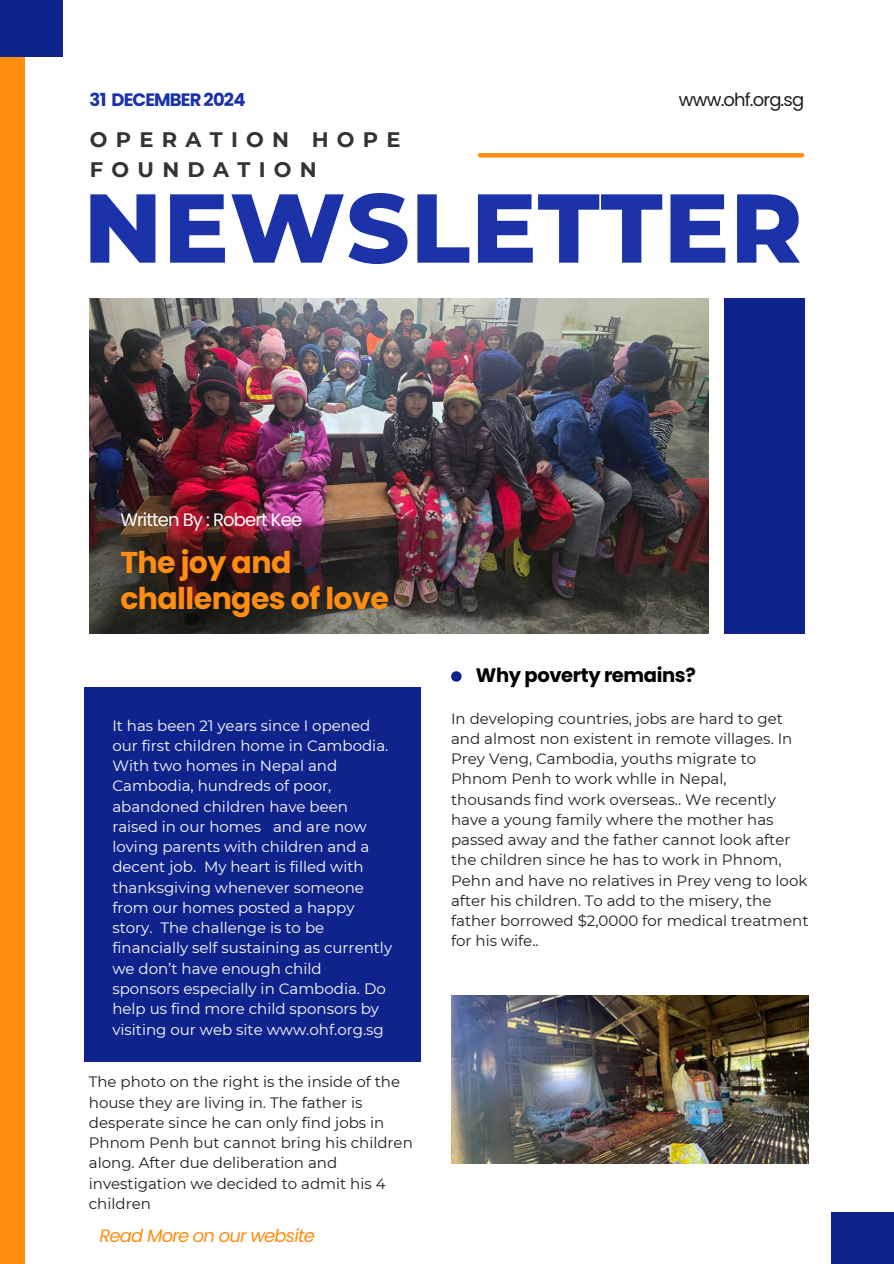
<style>
.page{position:relative;width:894px;height:1264px;background:#fff}
.page>*{position:absolute;margin:0;border:0;box-sizing:border-box;transform-origin:0 0}
.t1{font:800 97.5px "Montserrat";letter-spacing:.01em;color:#1c32a8}
.t2{font:700 30px/36px "Poppins";letter-spacing:-.02em;color:#ff8d10}
.t3{font:700 21px/29.2px "Montserrat";letter-spacing:.395em;color:#343434}
.t4{font:700 19.5px "Poppins";letter-spacing:-.02em;color:#000}
.t5{font:italic 18px "Poppins";letter-spacing:-.05em;color:#ff8d10}
.t6{font:18px "Poppins";letter-spacing:-.05em;color:#fff}
.t7{font:700 18px "Poppins";letter-spacing:-.05em;color:#1c32a8}
.t8{font:18px "Poppins";letter-spacing:-.05em;color:#1e1e1e}
.t9{font:15px/20.2px "Montserrat";color:#1e1e1e}
.t10{font:15px/20.2px "Montserrat";color:#fff}
</style>
<div class="page">
<div style="left:0;top:0;width:24px;height:1263px;background:#ff8d10"></div>
<svg style="left:479px;top:153px;width:322px;height:4px"></svg>
<img style="left:89px;top:298px;width:619px;height:336px">
<div style="left:84px;top:687px;width:336px;height:374px;background:#0f238d"></div>
<div style="left:451px;top:671px;width:10px;height:10px;background:#0f238d;border-radius:50%"></div>
<img style="left:451px;top:995px;width:357px;height:168px">
<div style="left:724px;top:298px;width:80px;height:336px;background:#0f238d"></div>
<div style="left:0;top:0;width:63px;height:56px;background:#0f238d"></div>
<div style="left:831px;top:1212px;width:62px;height:51px;background:#0f238d"></div>
<h1 class="t7" style="left:90px;top:87px;width:157px">31 DECEMBER 2024</h1>
<p class="t8" style="left:678px;top:87px;width:127px">www.ohf.org.sg</p>
<p class="t3" style="left:90px;top:125px;width:312px">OPERATION HOPE<br>FOUNDATION</p>
<p class="t1" style="left:84px;top:168px;width:720px">NEWSLETTER</p>
<h4 class="t6" style="left:120px;top:507px;width:183px">Written By : Robert Kee</h4>
<h2 class="t2" style="left:120px;top:545px;width:270px">The joy and challenges of love</h2>
<p class="t10" style="left:112px;top:715px;width:281px">It has been 21 years since I opened our first children home in Cambodia.<br>With two homes in Nepal and<br>Cambodia, hundreds of poor, abandoned children have been raised in our homes and are now loving parents with children and a decent job. My heart is filled with thanksgiving whenever someone from our homes posted a happy story. The challenge is to be financially self sustaining as currently we don’t have enough child sponsors especially in Cambodia. Do help us find more child sponsors by visiting our web site www.ohf.org.sg</p>
<p class="t9" style="left:89px;top:1071px;width:325px">The photo on the right is the inside of the house they are living in. The father is desperate since he can only find jobs in Phnom Penh but cannot bring his children along. After due deliberation and investigation we decided to admit his 4 children</p>
<p class="t5" style="left:99px;top:1222px;width:217px">Read More on our website</p>
<p class="t4" style="left:476px;top:661px;width:221px">Why poverty remains?</p>
<h6 class="t9" style="left:451px;top:708px;width:359px">In developing countries, jobs are hard to get and almost non existent in remote villages. In Prey Veng, Cambodia, youths migrate to Phnom Penh to work whlle in Nepal, thousands find work overseas.. We recently have a young family where the mother has passed away and the father cannot look after the children since he has to work in Phnom, Pehn and have no relatives in Prey veng to look after his children. To add to the misery, the father borrowed $2,0000 for medical treatment for his wife..</h6>
</div>
